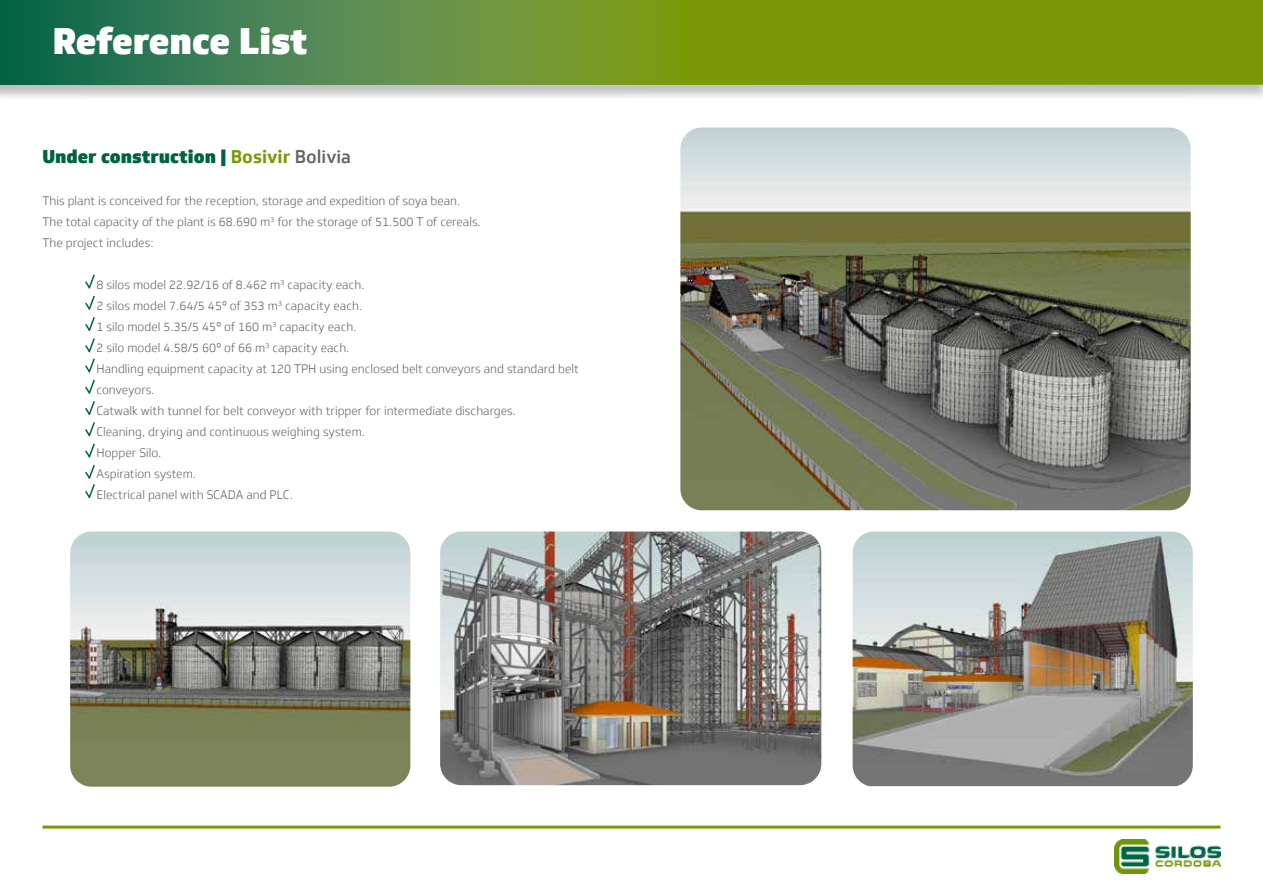
<style>
.page{position:relative;width:1263px;height:893px;background:#fff}
.page>*{position:absolute;margin:0;border:0;box-sizing:border-box;transform-origin:0 0}
.t1{font:900 36px "Soleto";letter-spacing:-.01em;color:#fff}
.t2{font:900 18px "Soleto";color:#006241}
.t3{font:300 12px/21px "Soleto";color:#636362}
.s1{font-weight:700;color:#789904}
.s2{font-weight:500;color:#636362}
</style>
<div class="page">
<img style="left:680px;top:128px;width:511px;height:382px">
<img style="left:1114px;top:840px;width:106px;height:34px">
<hr style="left:43px;top:826px;width:1177px;height:3px;background:#789904">
<img style="left:70px;top:531px;width:340px;height:256px">
<img style="left:853px;top:531px;width:340px;height:255px">
<img style="left:440px;top:531px;width:381px;height:254px">
<div style="left:0;top:0;width:1263px;height:102px;background:#000;opacity:.25"></div>
<svg style="left:0;top:0;width:1263px;height:85px;background:#628f28"></svg>
<svg style="left:85px;top:274px;width:10px;height:225px"></svg>
<h1 class="t1" style="left:53px;top:18px;width:256px">Reference List</h1>
<h2 class="t2" style="left:43px;top:144px;width:310px">Under construction | <span class="s1">Bosivir</span> <span class="s2">Bolivia</span></h2>
<p class="t3" style="left:43px;top:190px;width:440px">This plant is conceived for the reception, storage and expedition of soya bean.<br>The total capacity of the plant is 68.690 m<sup>3</sup> for the storage of 51.500 T of cereals.<br>The project includes:</p>
<p class="t3" style="left:97px;top:274px;width:484px">8 silos model 22.92/16 of 8.462 m<sup>3</sup> capacity each.<br>2 silos model 7.64/5 45º of 353 m<sup>3</sup> capacity each.<br>1 silo model 5.35/5 45º of 160 m<sup>3</sup> capacity each.<br>2 silo model 4.58/5 60º of 66 m<sup>3</sup> capacity each.<br>Handling equipment capacity at 120 TPH using enclosed belt conveyors and standard belt conveyors.<br>Catwalk with tunnel for belt conveyor with tripper for intermediate discharges.<br>Cleaning, drying and continuous weighing system.<br>Hopper Silo.<br>Aspiration system.<br>Electrical panel with SCADA and PLC.</p>
</div>
